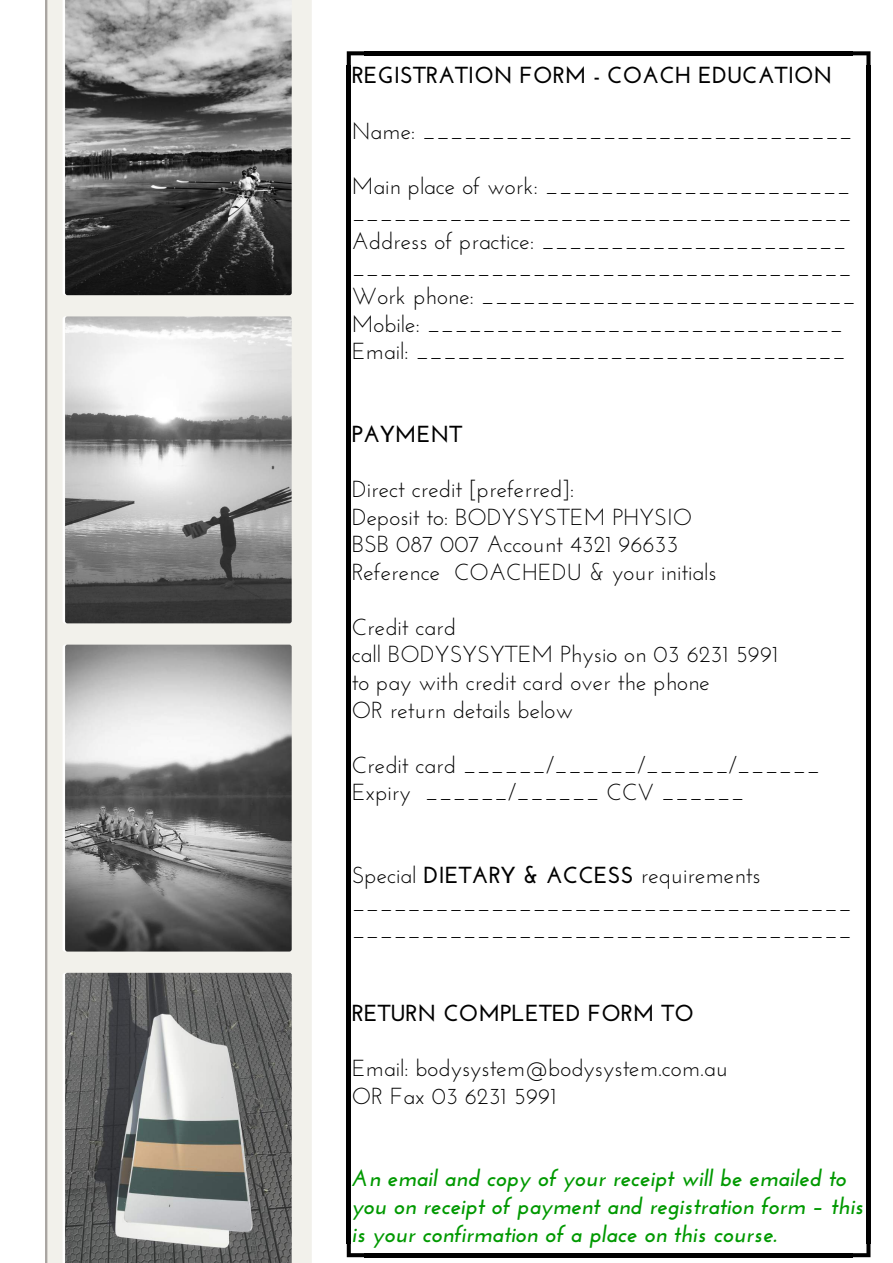
<style>
.page{position:relative;width:893px;height:1263px;background:#fff}
.page>*{position:absolute;margin:0;border:0;box-sizing:border-box;transform-origin:0 0}
.t1{font:23.17px/27.6px "Josefin Sans";color:#000}
.t2{font:italic 700 23.17px/27.6px "Josefin Sans";color:#090}
.t3{font:700 23.17px "Josefin Sans";color:#000}
.s1{font-weight:700}
</style>
<div class="page">
<svg style="left:347px;top:51px;width:17px;height:14px"></svg>
<hr style="left:347px;top:65px;width:4px;height:1179px;background:#000">
<svg style="left:347px;top:1244px;width:17px;height:13px"></svg>
<hr style="left:364px;top:1253px;width:489px;height:4px;background:#000">
<svg style="left:853px;top:1244px;width:17px;height:13px"></svg>
<hr style="left:866px;top:65px;width:4px;height:1179px;background:#000">
<hr style="left:364px;top:51px;width:489px;height:4px;background:#000">
<svg style="left:852px;top:51px;width:18px;height:14px"></svg>
<div style="left:50px;top:0;width:262px;height:1263px;background:#f2f1eb"></div>
<svg style="left:63px;top:0;width:2px;height:295px"></svg>
<svg style="left:63px;top:316px;width:4px;height:307px"></svg>
<svg style="left:63px;top:645px;width:3px;height:306px"></svg>
<svg style="left:63px;top:973px;width:2px;height:290px"></svg>
<svg style="left:45px;top:0;width:5px;height:1263px"></svg>
<img style="left:65px;top:973px;width:227px;height:290px">
<img style="left:65px;top:645px;width:227px;height:306px;border-radius:2px">
<img style="left:65px;top:0;width:227px;height:295px">
<img style="left:65px;top:317px;width:227px;height:306px;border-radius:2px">
<p class="t3" style="left:352px;top:66px;width:482px">REGISTRATION FORM - COACH EDUCATION</p>
<p class="t1" style="left:352px;top:119px;width:503px">Name: _______________________________</p>
<p class="t1" style="left:352px;top:174px;width:506px">Main place of work: ______________________ ____________________________________ Address of practice: ______________________ ____________________________________ Work phone: ___________________________ Mobile: ______________________________ Email: _______________________________</p>
<p class="t3" style="left:352px;top:424px;width:112px">PAYMENT</p>
<p class="t1" style="left:352px;top:477px;width:366px">Direct credit [preferred]:<br>Deposit to: BODYSYSTEM PHYSIO<br>BSB 087 007 Account 4321 96633<br>Reference COACHEDU &amp; your initials</p>
<p class="t1" style="left:352px;top:615px;width:428px">Credit card<br>call BODYSYSYTEM Physio on 03 6231 5991 to pay with credit card over the phone<br>OR return details below</p>
<p class="t1" style="left:352px;top:753px;width:470px">Credit card ______/______/______/______<br>Expiry ______/______ CCV ______</p>
<p class="t1" style="left:352px;top:863px;width:502px">Special <span class="s1">DIETARY &amp; ACCESS</span> requirements ____________________________________ ____________________________________</p>
<p class="t3" style="left:352px;top:1003px;width:344px">RETURN COMPLETED FORM TO</p>
<p class="t1" style="left:352px;top:1056px;width:378px">Email: bodysystem@bodysystem.com.au<br>OR Fax 03 6231 5991</p>
<p class="t2" style="left:352px;top:1167px;width:514px">An email and copy of your receipt will be emailed to you on receipt of payment and registration form – this is your confirmation of a place on this course.</p>
</div>
